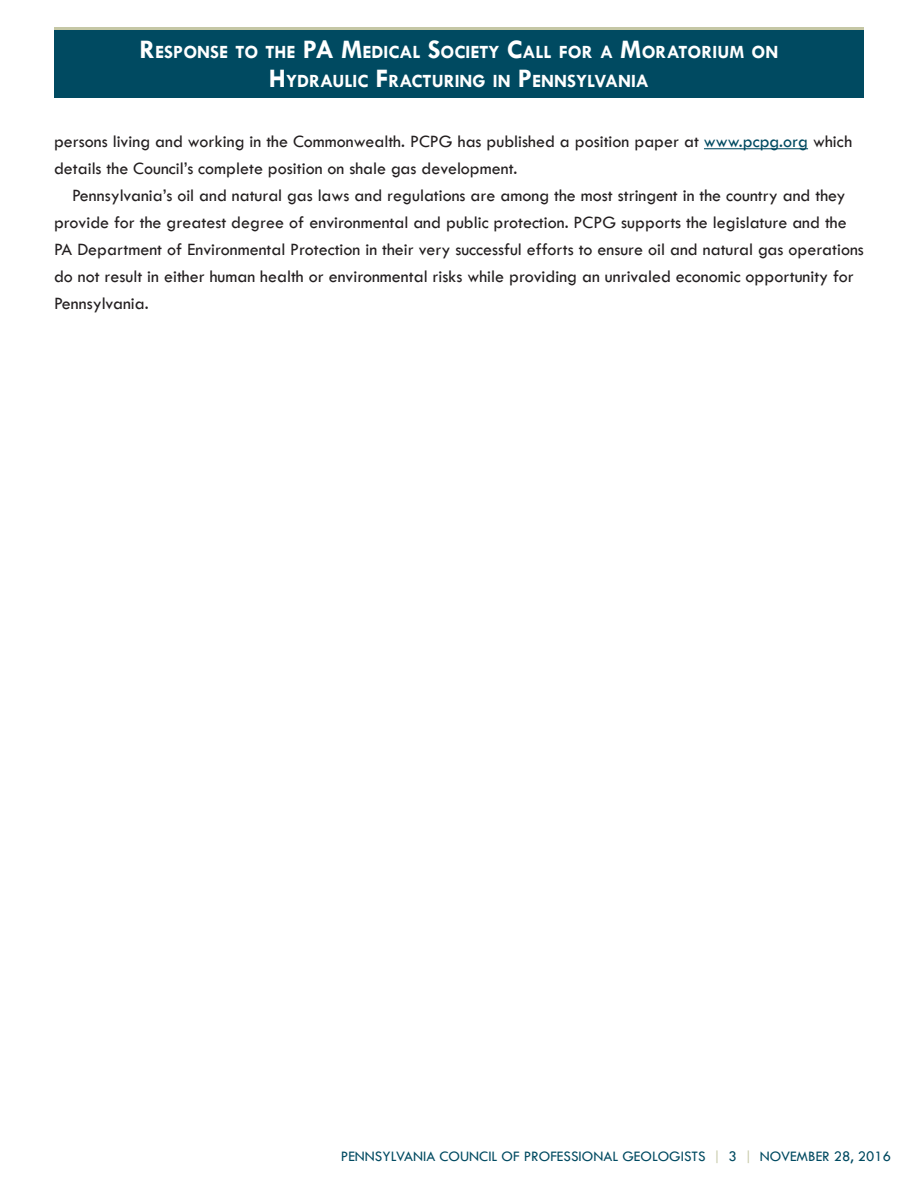
<style>
.page{position:relative;width:918px;height:1188px;background:#fff}
.page>*{position:absolute;margin:0;border:0;box-sizing:border-box;transform-origin:0 0}
.t1{font:700 18.9px/28.5px "Tw Cen";color:#fff;text-align:center}
.t2{font:18px/27px "Tw Cen";color:#231f20}
.t3{font:15px "Tw Cen";color:#004a61}
.s1{font-size:27px}
.s2{color:#004a61}
.s3{color:#c5c7a5}
</style>
<div class="page">
<div style="left:54px;top:27px;width:810px;height:70px;background:#004a61"></div>
<hr style="left:54px;top:27px;width:810px;height:3px;background:#c5c7a5">
<hr style="left:704px;top:148px;width:104px;height:1px;background:#004a61">
<p class="t1" style="left:140px;top:38px;width:640px"><span class="s1">R</span>ESPONSE TO THE <span class="s1">PA M</span>EDICAL <span class="s1">S</span>OCIETY <span class="s1">C</span>ALL FOR A <span class="s1">M</span>ORATORIUM ON<br><span class="s1">H</span>YDRAULIC <span class="s1">F</span> RACTURING IN <span class="s1">P</span>ENNSYLVANIA</p>
<p class="t2" style="left:54px;top:128px;width:800px">persons living and working in the Commonwealth. PCPG has published a position paper at <span class="s2">www.pcpg.org</span> which details the Council’s complete position on shale gas development.</p>
<p class="t2" style="left:54px;top:182px;width:811px;text-indent:18px">Pennsylvania’s oil and natural gas laws and regulations are among the most stringent in the country and they provide for the greatest degree of environmental and public protection. PCPG supports the legislature and the PA Department of Environmental Protection in their very successful efforts to ensure oil and natural gas operations do not result in either human health or environmental risks while providing an unrivaled economic opportunity for Pennsylvania.</p>
<p class="t3" style="left:341px;top:1147px;width:552px">PENNSYLVANIA COUNCIL OF PROFESSIONAL GEOLOGISTS <span class="s3">|</span> 3 <span class="s3">|</span> NOVEMBER 28, 2016</p>
</div>
